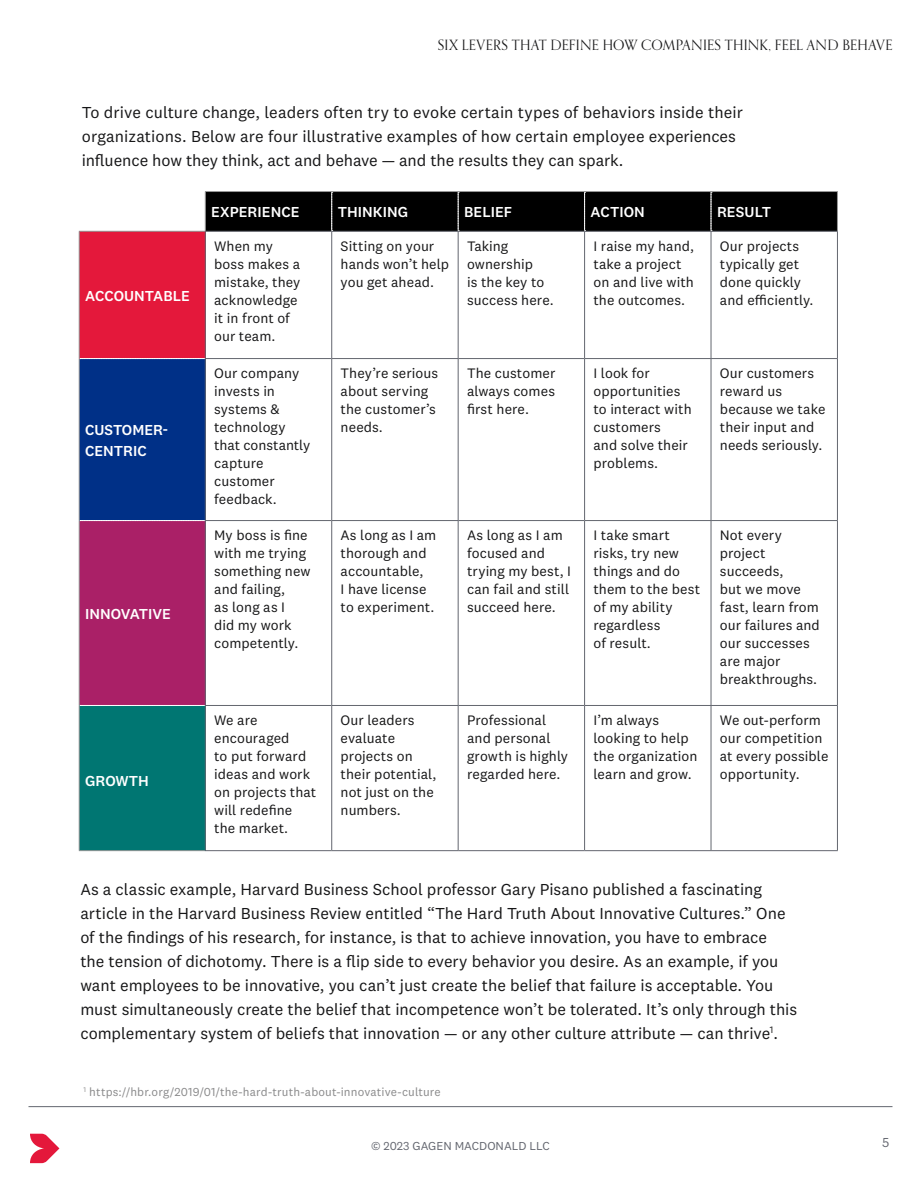
<style>
.page{position:relative;width:918px;height:1188px;background:#fff}
.page>*{position:absolute;margin:0;border:0;box-sizing:border-box;transform-origin:0 0}
.t1{font:16.5px/24px "National 2";color:#161617}
.t2{font:500 15px/21px "National 2";color:#fff}
.t3{font:14.25px/18px "National 2";letter-spacing:.005em;color:#161617}
.t4{font:14.25px "Orpheus Pro";letter-spacing:.015em;color:#161617}
.t5{font:13.5px "National 2";color:#63666f}
.t6{font:12px "National 2";letter-spacing:.01em;color:#8a8a8b}
.t7{font:12px "National 2";color:#63666f}
</style>
<div class="page">
<svg style="left:30px;top:1134px;width:29px;height:29px"></svg>
<div style="left:79px;top:231px;width:126px;height:128px;background:#e4183b"></div>
<div style="left:79px;top:359px;width:126px;height:162px;background:#003087"></div>
<div style="left:79px;top:521px;width:126px;height:184px;background:#aa2067"></div>
<div style="left:79px;top:705px;width:126px;height:146px;background:#007672"></div>
<div style="left:206px;top:192px;width:631px;height:39px;background:#000"></div>
<svg style="left:80px;top:358px;width:125px;height:1px"></svg>
<svg style="left:80px;top:520px;width:125px;height:1px"></svg>
<svg style="left:80px;top:705px;width:125px;height:1px"></svg>
<hr style="left:79px;top:231px;width:126px;height:1px;background:#989898">
<hr style="left:79px;top:232px;width:1px;height:127px;background:#989898">
<hr style="left:79px;top:359px;width:1px;height:162px;background:#989898">
<hr style="left:79px;top:521px;width:1px;height:184px;background:#989898">
<hr style="left:79px;top:705px;width:1px;height:145px;background:#989898">
<hr style="left:79px;top:850px;width:126px;height:1px;background:#989898">
<hr style="left:205px;top:191px;width:127px;height:1px;background:#989898">
<hr style="left:205px;top:192px;width:1px;height:39px;background:#989898">
<hr style="left:332px;top:191px;width:126px;height:1px;background:#989898">
<hr style="left:458px;top:191px;width:127px;height:1px;background:#989898">
<hr style="left:585px;top:191px;width:126px;height:1px;background:#989898">
<hr style="left:711px;top:191px;width:127px;height:1px;background:#989898">
<hr style="left:837px;top:192px;width:1px;height:39px;background:#989898">
<hr style="left:205px;top:232px;width:1px;height:126px;background:#63666f">
<hr style="left:205px;top:231px;width:127px;height:1px;background:#63666f">
<hr style="left:331px;top:232px;width:1px;height:126px;background:#63666f">
<hr style="left:332px;top:231px;width:126px;height:1px;background:#63666f">
<hr style="left:458px;top:232px;width:1px;height:126px;background:#63666f">
<hr style="left:458px;top:231px;width:127px;height:1px;background:#63666f">
<hr style="left:585px;top:231px;width:126px;height:1px;background:#63666f">
<hr style="left:711px;top:231px;width:127px;height:1px;background:#63666f">
<hr style="left:584px;top:232px;width:1px;height:126px;background:#63666f">
<hr style="left:711px;top:232px;width:1px;height:126px;background:#63666f">
<hr style="left:837px;top:232px;width:1px;height:126px;background:#63666f">
<hr style="left:205px;top:359px;width:1px;height:161px;background:#63666f">
<hr style="left:205px;top:358px;width:127px;height:1px;background:#63666f">
<hr style="left:331px;top:359px;width:1px;height:161px;background:#63666f">
<hr style="left:332px;top:358px;width:126px;height:1px;background:#63666f">
<hr style="left:458px;top:359px;width:1px;height:161px;background:#63666f">
<hr style="left:458px;top:358px;width:127px;height:1px;background:#63666f">
<hr style="left:585px;top:358px;width:126px;height:1px;background:#63666f">
<hr style="left:711px;top:358px;width:127px;height:1px;background:#63666f">
<hr style="left:584px;top:359px;width:1px;height:161px;background:#63666f">
<hr style="left:711px;top:359px;width:1px;height:161px;background:#63666f">
<hr style="left:837px;top:359px;width:1px;height:161px;background:#63666f">
<hr style="left:205px;top:521px;width:1px;height:184px;background:#63666f">
<hr style="left:205px;top:520px;width:127px;height:1px;background:#63666f">
<hr style="left:331px;top:521px;width:1px;height:184px;background:#63666f">
<hr style="left:332px;top:520px;width:126px;height:1px;background:#63666f">
<hr style="left:458px;top:521px;width:1px;height:184px;background:#63666f">
<hr style="left:458px;top:520px;width:127px;height:1px;background:#63666f">
<hr style="left:585px;top:520px;width:126px;height:1px;background:#63666f">
<hr style="left:711px;top:520px;width:127px;height:1px;background:#63666f">
<hr style="left:584px;top:521px;width:1px;height:184px;background:#63666f">
<hr style="left:711px;top:521px;width:1px;height:184px;background:#63666f">
<hr style="left:837px;top:521px;width:1px;height:184px;background:#63666f">
<hr style="left:205px;top:706px;width:1px;height:144px;background:#63666f">
<hr style="left:205px;top:705px;width:127px;height:1px;background:#63666f">
<hr style="left:205px;top:850px;width:127px;height:1px;background:#63666f">
<hr style="left:331px;top:706px;width:1px;height:144px;background:#63666f">
<hr style="left:332px;top:705px;width:126px;height:1px;background:#63666f">
<hr style="left:332px;top:850px;width:126px;height:1px;background:#63666f">
<hr style="left:458px;top:706px;width:1px;height:144px;background:#63666f">
<hr style="left:458px;top:705px;width:127px;height:1px;background:#63666f">
<hr style="left:585px;top:705px;width:126px;height:1px;background:#63666f">
<hr style="left:711px;top:705px;width:127px;height:1px;background:#63666f">
<hr style="left:584px;top:706px;width:1px;height:144px;background:#63666f">
<hr style="left:711px;top:706px;width:1px;height:144px;background:#63666f">
<hr style="left:837px;top:706px;width:1px;height:144px;background:#63666f">
<hr style="left:458px;top:850px;width:127px;height:1px;background:#63666f">
<hr style="left:585px;top:850px;width:126px;height:1px;background:#63666f">
<hr style="left:711px;top:850px;width:127px;height:1px;background:#63666f">
<hr style="left:28px;top:1106px;width:864px;height:1px;background:#63666f">
<p class="t4" style="left:438px;top:36px;width:456px">SIX LEVERS THAT DEFINE HOW COMPANIES THINK, FEEL AND BEHAVE</p>
<p class="t1" style="left:82px;top:100px;width:663px">To drive culture change, leaders often try to evoke certain types of behaviors inside their organizations. Below are four illustrative examples of how certain employee experiences influence how they think, act and behave — and the results they can spark.</p>
<p class="t2" style="left:85px;top:285px;width:106px">ACCOUNTABLE</p>
<p class="t2" style="left:85px;top:419px;width:84px">CUSTOMER-<br>CENTRIC</p>
<p class="t2" style="left:85px;top:603px;width:87px">INNOVATIVE</p>
<p class="t2" style="left:85px;top:770px;width:65px">GROWTH</p>
<p class="t2" style="left:211px;top:201px;width:90px">EXPERIENCE</p>
<p class="t2" style="left:338px;top:201px;width:72px">THINKING</p>
<p class="t2" style="left:464px;top:201px;width:50px">BELIEF</p>
<p class="t2" style="left:591px;top:201px;width:56px">ACTION</p>
<p class="t2" style="left:717px;top:201px;width:56px">RESULT</p>
<p class="t3" style="left:214px;top:237px;width:88px">When my boss makes a mistake, they acknowledge it in front of our team.</p>
<p class="t3" style="left:341px;top:237px;width:110px">Sitting on your hands won’t help you get ahead.</p>
<p class="t3" style="left:467px;top:237px;width:88px">Taking ownership<br>is the key to success here.</p>
<p class="t3" style="left:593px;top:237px;width:102px">I raise my hand, take a project on and live with the outcomes.</p>
<p class="t3" style="left:720px;top:237px;width:95px">Our projects typically get done quickly and efficiently.</p>
<p class="t3" style="left:214px;top:364px;width:98px">Our company invests in systems &amp; technology that constantly capture customer feedback.</p>
<p class="t3" style="left:341px;top:364px;width:99px">They’re serious about serving the customer’s needs.</p>
<p class="t3" style="left:467px;top:364px;width:90px;text-align:justify">The customer always comes first here.</p>
<p class="t3" style="left:593px;top:364px;width:100px">I look for opportunities to interact with customers<br>and solve their problems.</p>
<p class="t3" style="left:720px;top:364px;width:107px">Our customers reward us because we take their input and needs seriously.</p>
<p class="t3" style="left:214px;top:526px;width:98px">My boss is fine with me trying something new and failing,<br>as long as I<br>did my work competently.</p>
<p class="t3" style="left:341px;top:526px;width:97px">As long as I am thorough and accountable,<br>I have license to experiment.</p>
<p class="t3" style="left:467px;top:526px;width:106px">As long as I am focused and trying my best, I can fail and still succeed here.</p>
<p class="t3" style="left:593px;top:526px;width:108px">I take smart risks, try new things and do them to the best of my ability regardless<br>of result.</p>
<p class="t3" style="left:720px;top:526px;width:101px">Not every project succeeds,<br>but we move fast, learn from our failures and our successes are major breakthroughs.</p>
<p class="t3" style="left:214px;top:711px;width:104px">We are encouraged<br>to put forward ideas and work on projects that will redefine the market.</p>
<p class="t3" style="left:341px;top:711px;width:97px">Our leaders evaluate projects on their potential, not just on the numbers.</p>
<p class="t3" style="left:467px;top:711px;width:103px">Professional and personal growth is highly regarded here.</p>
<p class="t3" style="left:593px;top:711px;width:106px">I’m always looking to help the organization learn and grow.</p>
<p class="t3" style="left:720px;top:711px;width:110px">We out-perform our competition at every possible opportunity.</p>
<p class="t1" style="left:80px;top:877px;width:718px">As a classic example, Harvard Business School professor Gary Pisano published a fascinating article in the Harvard Business Review entitled “The Hard Truth About Innovative Cultures.” One of the findings of his research, for instance, is that to achieve innovation, you have to embrace<br>the tension of dichotomy. There is a flip side to every behavior you desire. As an example, if you want employees to be innovative, you can’t just create the belief that failure is acceptable. You must simultaneously create the belief that incompetence won’t be tolerated. It’s only through this complementary system of beliefs that innovation — or any other culture attribute — can thrive<sup>1</sup>.</p>
<p class="t6" style="left:84px;top:1085px;width:359px"><sup>1</sup> https://hbr.org/2019/01/the-hard-truth-about-innovative-culture</p>
<p class="t7" style="left:371px;top:1138px;width:180px">© 2023 GAGEN MACDONALD LLC</p>
<p class="t5" style="left:882px;top:1134px;width:9px">5</p>
</div>
